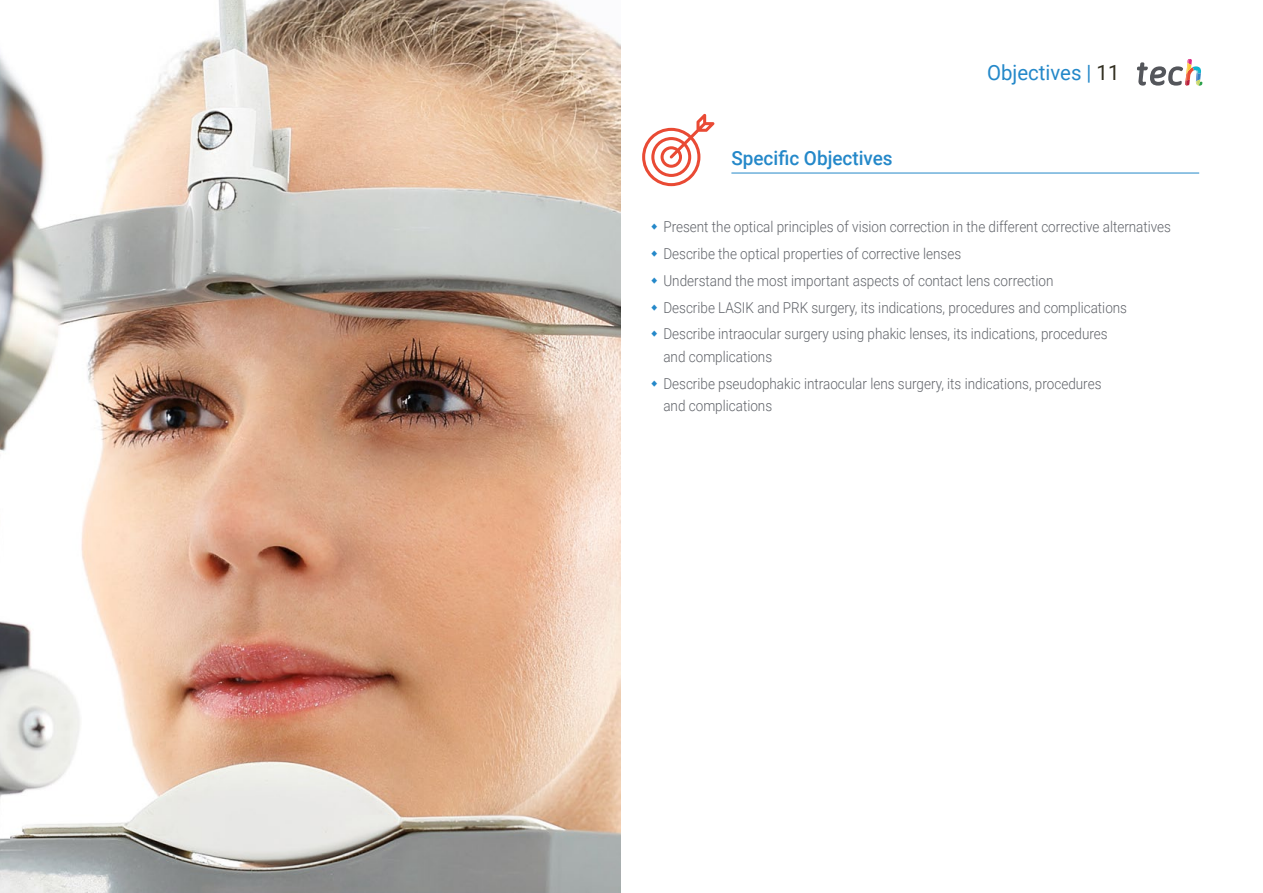
<style>
.page{position:relative;width:1263px;height:893px;background:#fff}
.page>*{position:absolute;margin:0;border:0;box-sizing:border-box;transform-origin:0 0}
.t1{font:21px "Roboto";color:#2488c9}
.t2{font:500 19.5px "Roboto";color:#2488c9}
.t3{font:300 15px/26.7px "Roboto";color:#61646a;scale:.9 1}
.s1{color:#312e20}
</style>
<div class="page">
<img style="left:0;top:0;width:621px;height:893px">
<svg style="left:1137px;top:59px;width:65px;height:27px"></svg>
<svg style="left:642px;top:114px;width:72px;height:72px"></svg>
<hr style="left:731px;top:173px;width:468px;height:1px;background:#2488c9">
<h2 class="t2" style="left:731px;top:144px;width:163px">Specific Objectives</h2>
<h1 class="t1" style="left:987px;top:57px;width:134px">Objectives | <span class="s1">11</span></h1>
<p class="t3" style="left:663px;top:213px;width:566px">Present the optical principles of vision correction in the different corrective alternatives Describe the optical properties of corrective lenses<br>Understand the most important aspects of contact lens correction<br>Describe LASIK and PRK surgery, its indications, procedures and complications Describe intraocular surgery using phakic lenses, its indications, procedures</p>
<p class="t3" style="left:663px;top:343px;width:488px">and complications<br>Describe pseudophakic intraocular lens surgery, its indications, procedures</p>
<p class="t3" style="left:663px;top:392px;width:122px">and complications</p>
</div>
